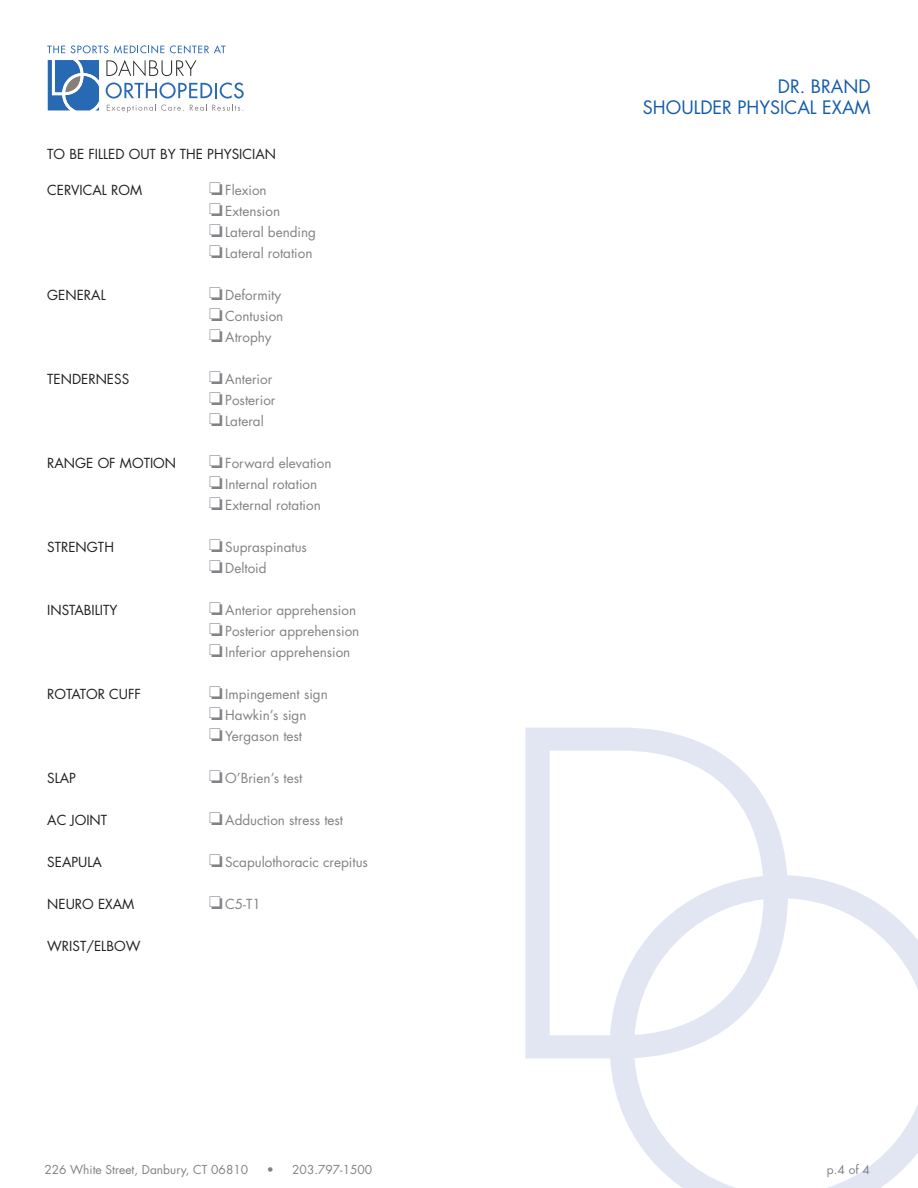
<style>
.page{position:relative;width:918px;height:1188px;background:#fff}
.page>*{position:absolute;margin:0;border:0;box-sizing:border-box;transform-origin:0 0}
.t1{font:18px/21.6px "Futura Std";color:#135cab;text-align:right}
.t2{font:13.5px "Futura Std";color:#808285}
.t3{font:13.5px "Futura Std";color:#231f20}
.t4{font:12px "Futura Std";color:#808285}
</style>
<div class="page">
<svg style="left:525px;top:728px;width:393px;height:460px"></svg>
<svg style="left:48px;top:60px;width:51px;height:50px"></svg>
<svg style="left:106px;top:60px;width:90px;height:16px"></svg>
<svg style="left:106px;top:83px;width:138px;height:30px"></svg>
<svg style="left:47px;top:46px;width:18px;height:7px"></svg>
<svg style="left:71px;top:45px;width:93px;height:9px"></svg>
<svg style="left:170px;top:45px;width:56px;height:9px"></svg>
<p class="t3" style="left:47px;top:146px;width:219px">TO BE FILLED OUT BY THE PHYSICIAN</p>
<p class="t3" style="left:47px;top:182px;width:96px">Cervical ROM</p>
<p class="t2" style="left:209px;top:182px;width:59px">□ Flexion</p>
<p class="t2" style="left:209px;top:203px;width:72px">□ Extension</p>
<p class="t2" style="left:209px;top:224px;width:108px">□ Lateral bending</p>
<p class="t2" style="left:209px;top:245px;width:105px">□ Lateral rotation</p>
<p class="t3" style="left:47px;top:287px;width:73px">general</p>
<p class="t2" style="left:209px;top:287px;width:73px">□ Deformity</p>
<p class="t2" style="left:209px;top:308px;width:76px">□ Contusion</p>
<p class="t2" style="left:209px;top:329px;width:64px">□ Atrophy</p>
<p class="t3" style="left:47px;top:371px;width:71px">tenderness</p>
<p class="t2" style="left:209px;top:371px;width:65px">□ Anterior</p>
<p class="t2" style="left:209px;top:392px;width:68px">□ Posterior</p>
<p class="t2" style="left:209px;top:413px;width:56px">□ Lateral</p>
<p class="t3" style="left:47px;top:455px;width:83px">Range of motio</p>
<p class="t3" style="left:165px;top:455px;width:13px">n</p>
<p class="t2" style="left:209px;top:455px;width:124px">□ Forward elevation</p>
<p class="t2" style="left:209px;top:476px;width:110px">□ Internal rotation</p>
<p class="t2" style="left:209px;top:497px;width:113px">□ External rotation</p>
<p class="t3" style="left:47px;top:539px;width:55px">Strength</p>
<p class="t2" style="left:209px;top:539px;width:99px">□ Supraspinatus</p>
<p class="t2" style="left:209px;top:560px;width:59px">□ Deltoid</p>
<p class="t3" style="left:47px;top:602px;width:47px">Instability</p>
<p class="t2" style="left:209px;top:602px;width:148px">□ Anterior apprehension</p>
<p class="t2" style="left:209px;top:623px;width:152px">□ Posterior apprehension</p>
<p class="t2" style="left:209px;top:644px;width:143px">□ Inferior apprehension</p>
<p class="t3" style="left:47px;top:686px;width:80px">Rotato r Cuff</p>
<p class="t2" style="left:209px;top:686px;width:120px">□ Impingement sign</p>
<p class="t2" style="left:209px;top:707px;width:99px">□ Hawkin’s sign</p>
<p class="t2" style="left:209px;top:728px;width:94px">□ Yergason test</p>
<p class="t3" style="left:47px;top:770px;width:30px">SLAP</p>
<p class="t2" style="left:209px;top:770px;width:95px">□ O’Brien’s test</p>
<p class="t3" style="left:47px;top:812px;width:73px">AC joi nt</p>
<p class="t2" style="left:209px;top:812px;width:135px">□ Adduction stress test</p>
<p class="t3" style="left:47px;top:854px;width:56px">Seapula</p>
<p class="t2" style="left:209px;top:854px;width:160px">□ Scapulothoracic crepitus</p>
<p class="t3" style="left:47px;top:896px;width:10px">Neu</p>
<p class="t3" style="left:75px;top:896px;width:59px">ro Exam</p>
<p class="t2" style="left:209px;top:896px;width:53px">□ C5-T1</p>
<p class="t3" style="left:47px;top:938px;width:57px">wrist/elbow</p>
<h1 class="t1" style="left:643px;top:75px;width:229px">Dr. Brand<br>SHOULDER PHYSICAL EXAM</h1>
<p class="t4" style="left:44px;top:1162px;width:205px">226 White Street, Danbury, CT 06810</p>
<p class="t4" style="left:267px;top:1162px;width:107px">• 203.797-1500</p>
<p class="t4" style="left:827px;top:1162px;width:44px">p.4 of 4</p>
</div>
